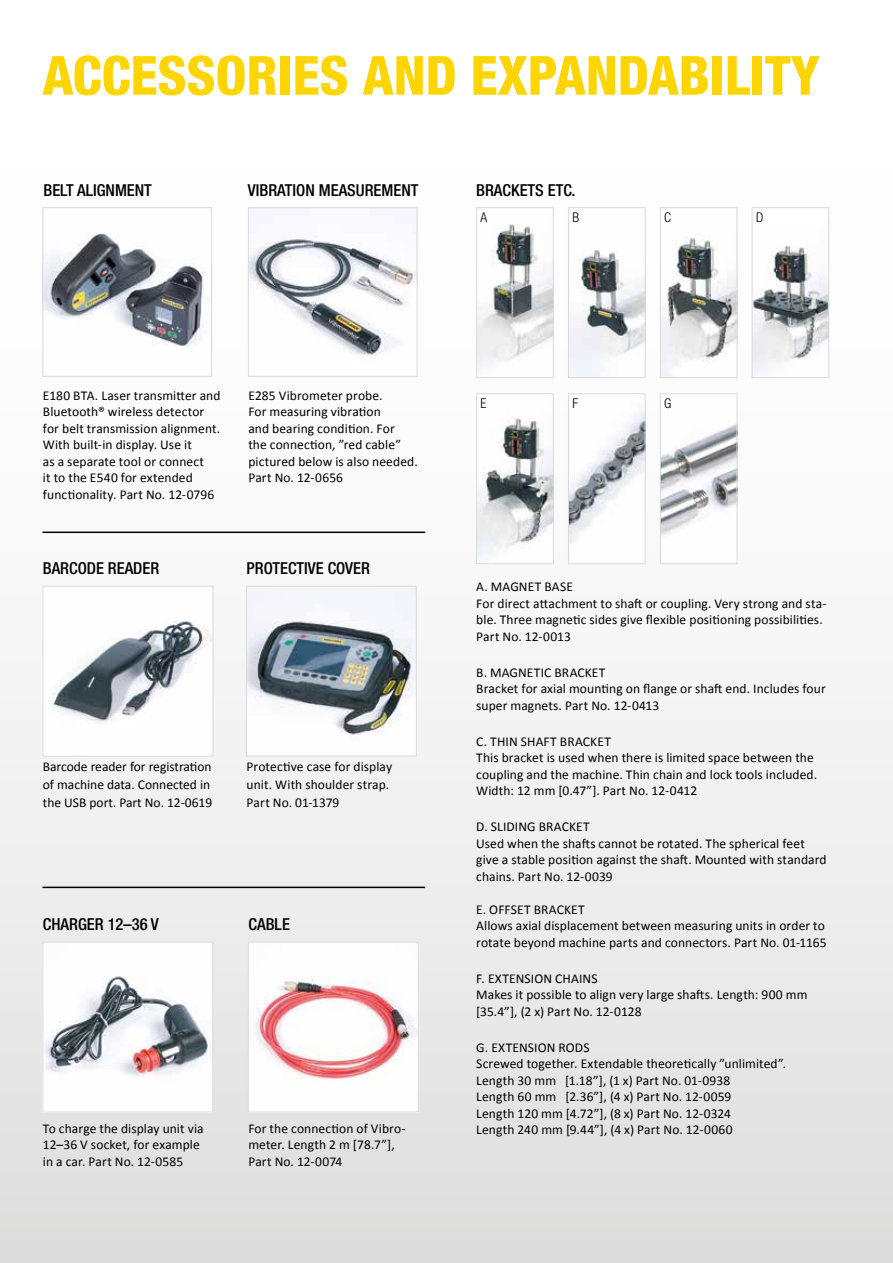
<style>
.page{position:relative;width:893px;height:1263px;background:#fff}
.page>*{position:absolute;margin:0;border:0;box-sizing:border-box;transform-origin:0 0}
.t1{font:800 condensed 54px "Helvetica Neue";color:#ffd500}
.t2{font:500 condensed 16.5px "Helvetica Neue";color:#000}
.t3{font:13.5px/16.5px "Calibri";letter-spacing:.005em;color:#000}
.t4{font:300 condensed 13.5px "Helvetica Neue";color:#000}
</style>
<div class="page">
<div style="left:0;top:0;width:893px;height:1263px;background:linear-gradient(to bottom,#fff,#e2e1e1)"></div>
<hr style="left:43px;top:531px;width:382px;height:2px;background:#000">
<hr style="left:43px;top:887px;width:382px;height:1px;background:#000">
<img style="left:45px;top:944px;width:166px;height:166px">
<div style="left:43px;top:942px;width:170px;height:170px;border:1px solid #dadada"></div>
<img style="left:250px;top:944px;width:167px;height:166px">
<div style="left:248px;top:942px;width:171px;height:170px;border:1px solid #dadada"></div>
<img style="left:45px;top:209px;width:165px;height:166px">
<div style="left:43px;top:207px;width:169px;height:170px;border:1px solid #dadada"></div>
<img style="left:250px;top:209px;width:165px;height:166px">
<div style="left:248px;top:207px;width:169px;height:170px;border:1px solid #dadada"></div>
<img style="left:662px;top:395px;width:73px;height:167px">
<div style="left:660px;top:393px;width:77px;height:171px;border:1px solid #dadada"></div>
<div style="left:752px;top:208px;width:77px;height:170px;background:#fff"></div>
<img style="left:754px;top:246px;width:73px;height:127px">
<div style="left:752px;top:207px;width:77px;height:171px;border:1px solid #dadada"></div>
<img style="left:662px;top:209px;width:73px;height:167px">
<div style="left:660px;top:207px;width:77px;height:171px;border:1px solid #dadada"></div>
<img style="left:570px;top:209px;width:73px;height:167px">
<div style="left:568px;top:207px;width:77px;height:171px;border:1px solid #dadada"></div>
<img style="left:570px;top:395px;width:73px;height:167px">
<div style="left:568px;top:393px;width:77px;height:171px;border:1px solid #dadada"></div>
<img style="left:478px;top:395px;width:74px;height:167px">
<div style="left:476px;top:393px;width:78px;height:171px;border:1px solid #dadada"></div>
<img style="left:478px;top:209px;width:74px;height:167px">
<div style="left:476px;top:207px;width:78px;height:171px;border:1px solid #dadada"></div>
<img style="left:45px;top:588px;width:166px;height:167px">
<div style="left:43px;top:586px;width:170px;height:171px;border:1px solid #dadada"></div>
<img style="left:248px;top:588px;width:167px;height:166px">
<div style="left:246px;top:586px;width:171px;height:170px;border:1px solid #dadada"></div>
<h1 class="t1" style="left:43px;top:42px;width:779px">ACCESSORIES AND EXPANDABILITY</h1>
<p class="t2" style="left:44px;top:180px;width:110px">BELT ALIGNMENT</p>
<p class="t2" style="left:248px;top:180px;width:172px">VIBRATION MEASUREMENT</p>
<p class="t2" style="left:476px;top:180px;width:101px">BRACKETS ETC.</p>
<p class="t4" style="left:664px;top:210px;width:9px">C</p>
<p class="t4" style="left:480px;top:210px;width:8px">A</p>
<p class="t4" style="left:572px;top:210px;width:8px">B</p>
<p class="t4" style="left:756px;top:210px;width:9px">D</p>
<p class="t3" style="left:43px;top:387px;width:179px">E180 BTA. Laser transmitter and<br>Bluetooth® wireless detector for belt transmission alignment.<br>With built-in display. Use it<br>as a separate tool or connect<br>it to the E540 for extended functionality. Part No. 12-0796</p>
<p class="t3" style="left:248px;top:387px;width:171px">E285 Vibrometer probe.<br>For measuring vibration<br>and bearing condition. For<br>the connection, ”red cable” pictured below is also needed.<br>Part No. 12-0656</p>
<p class="t2" style="left:43px;top:559px;width:118px">BARCODE READER</p>
<p class="t2" style="left:247px;top:559px;width:125px">PROTECTIVE COVER</p>
<p class="t3" style="left:43px;top:757px;width:171px;line-height:18px">Barcode reader for registration of machine data. Connected in the USB port. Part No. 12-0619</p>
<p class="t3" style="left:247px;top:757px;width:147px;line-height:18px">Protective case for display unit. With shoulder strap.<br>Part No. 01-1379</p>
<p class="t2" style="left:43px;top:914px;width:117px">CHARGER 12–36 V</p>
<p class="t2" style="left:248px;top:914px;width:43px">CABLE</p>
<p class="t3" style="left:43px;top:1120px;width:162px">To charge the display unit via<br>12–36 V socket, for example in a car. Part No. 12-0585</p>
<p class="t3" style="left:248px;top:1120px;width:159px">For the connection of Vibro&shy;meter. Length 2 m [78.7”],<br>Part No. 12-0074</p>
<p class="t4" style="left:480px;top:396px;width:7px">E</p>
<p class="t4" style="left:572px;top:396px;width:7px">F</p>
<p class="t4" style="left:664px;top:396px;width:9px">G</p>
<p class="t3" style="left:476px;top:579px;width:352px">A. MAGNET BASE<br>For direct attachment to shaft or coupling. Very strong and sta&shy;ble. Three magnetic sides give flexible positioning possibilities.<br>Part No. 12-0013</p>
<p class="t3" style="left:476px;top:664px;width:351px">B. MAGNETIC BRACKET<br>Bracket for axial mounting on flange or shaft end. Includes four super magnets. Part No. 12-0413</p>
<p class="t3" style="left:476px;top:733px;width:342px">C. THIN SHAFT BRACKET<br>This bracket is used when there is limited space between the coupling and the machine. Thin chain and lock tools included.<br>Width: 12 mm [0.47”]. Part No. 12-0412</p>
<p class="t3" style="left:476px;top:819px;width:352px">D. SLIDING BRACKET<br>Used when the shafts cannot be rotated. The spherical feet give a stable position against the shaft. Mounted with standard chains. Part No. 12-0039</p>
<p class="t3" style="left:476px;top:901px;width:352px">E. OFFSET BRACKET<br>Allows axial displacement between measuring units in order to rotate beyond machine parts and connectors. Part No. 01-1165</p>
<p class="t3" style="left:476px;top:970px;width:333px">F. EXTENSION CHAINS<br>Makes it possible to align very large shafts. Length: 900 mm [35.4”], (2 x) Part No. 12-0128</p>
<p class="t3" style="left:476px;top:1039px;width:312px">G. EXTENSION RODS<br>Screwed together. Extendable theoretically ”unlimited”.<br>Length 30 mm [1.18”], (1 x) Part No. 01-0938<br>Length 60 mm [2.36”], (4 x) Part No. 12-0059<br>Length 120 mm [4.72”], (8 x) Part No. 12-0324<br>Length 240 mm [9.44”], (4 x) Part No. 12-0060</p>
</div>
